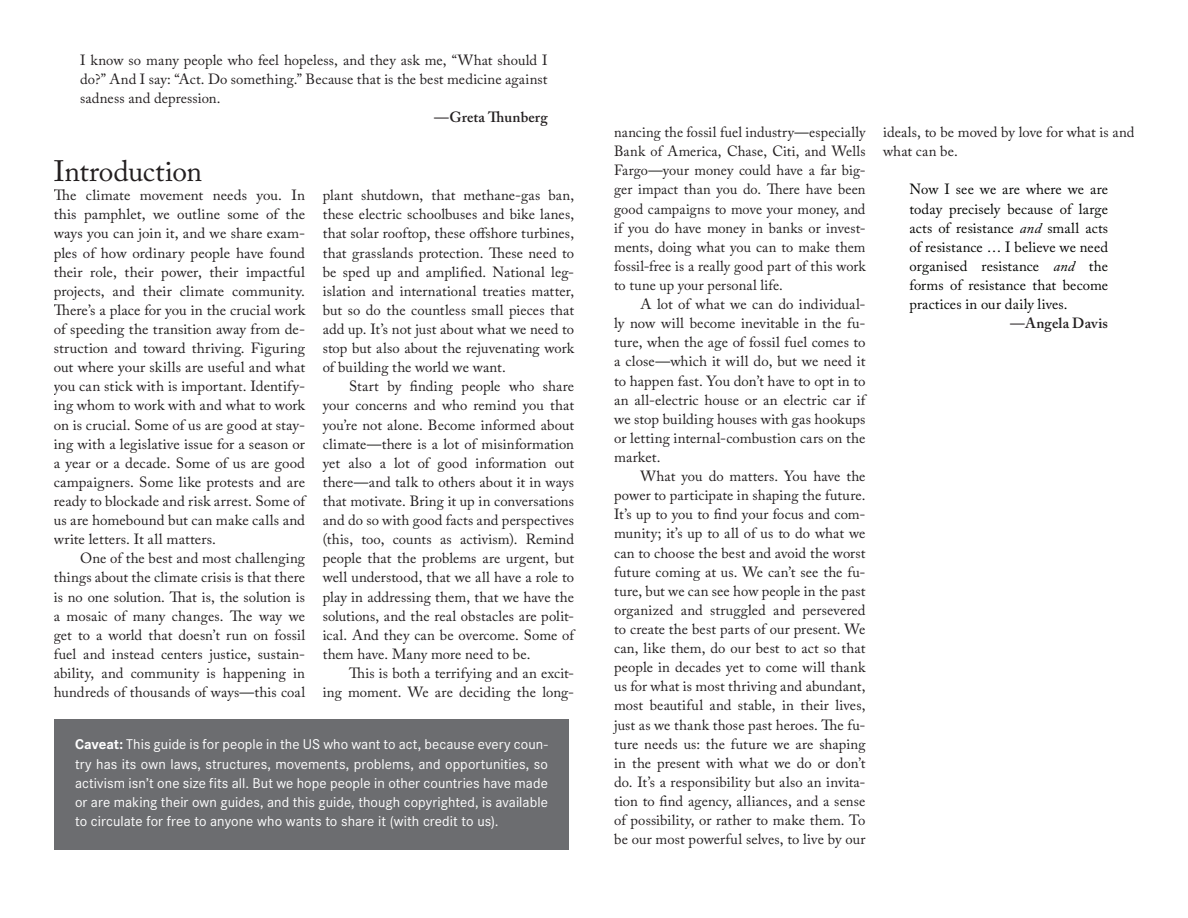
<style>
.page{position:relative;width:1188px;height:918px;background:#fff}
.page>*{position:absolute;margin:0;border:0;box-sizing:border-box;transform-origin:0 0}
.t1{font:29.4px "Adobe Caslon Pro";letter-spacing:-.01em;color:#231f20}
.t2{font:14.7px/19px "Adobe Caslon Pro";letter-spacing:.005em;color:#231f20;text-align:justify}
.t3{font:14.7px/19px "Corporate S";letter-spacing:.005em;color:#fff;text-align:justify}
.t4{font:14.7px/19px "Adobe Caslon Pro";letter-spacing:.005em;color:#040503;text-align:justify}
.t5{font:600 14.7px "Adobe Caslon Pro";letter-spacing:.01em;color:#231f20}
.s1{color:#040503}
.s2{font-weight:700}
.s3{font-style:italic}
</style>
<div class="page">
<div style="left:54px;top:719px;width:515px;height:130px;background:#6c6d70"></div>
<p class="t2" style="left:80px;top:50px;width:469px">I know so many people who feel hopeless, and they ask me, “What should I do?” And I say: “Act. Do something.” Because that is the best medicine against sadness and depression.</p>
<p class="t5" style="left:434px;top:109px;width:115px">—Greta Thunberg</p>
<h1 class="t1" style="left:54px;top:154px;width:150px">Introduction</h1>
<p class="t2" style="left:54px;top:186px;width:253px">The climate movement needs you. In this pamphlet, we outline some of the ways you can join it, and we share exam&shy;ples of how ordinary people have found their role, their power, their impactful projects, and their climate community.<br>There’s a place for you in the crucial work of speeding the transition away from de&shy;struction and toward thriving. Figuring out where your skills are useful and what you can stick with is important. Identify&shy;ing whom to work with and what to work on is crucial. Some of us are good at stay&shy;ing with a legislative issue for a season or a year or a decade. Some of us are good campaigners. Some like protests and are ready to blockade and risk arrest. Some of us are homebound but can make calls and write letters. It all matters.</p>
<p class="t2" style="left:54px;top:549px;width:253px;text-indent:26px">One of the best and most challenging things about the climate crisis is that there is no one solution. That is, the solution is a mosaic of many changes. The way we get to a world that doesn’t run on fossil fuel and instead centers justice, sustain&shy;ability, and community is happening in hundreds of thousands of ways<span class="s1">—</span>this coal</p>
<h1 class="t1" style="left:76px;top:54px;width:382px">Give Your Own Life a Tune-Up</h1>
<p class="t2" style="left:323px;top:186px;width:253px">plant shutdown, that methane-gas ban, these electric schoolbuses and bike lanes, that solar rooftop, these offshore turbines, that grasslands protection. These need to be sped up and amplified. National leg&shy;islation and international treaties matter, but so do the countless small pieces that add up. It’s not just about what we need to stop but also about the rejuvenating work of building the world we want.</p>
<p class="t2" style="left:323px;top:377px;width:253px;text-indent:26px">Start by finding people who share your concerns and who remind you that you’re not alone. Become informed about climate<span class="s1">—</span>there is a lot of misinformation yet also a lot of good information out there<span class="s1">—</span>and talk to others about it in ways that motivate. Bring it up in conversations and do so with good facts and perspectives (this, too, counts as activism). Remind people that the problems are urgent, but well understood, that we all have a role to play in addressing them, that we have the solutions, and the real obstacles are polit&shy;ical. And they can be overcome. Some of them have. Many more need to be.</p>
<p class="t2" style="left:323px;top:663px;width:253px;text-align:right">This is both a terrifying and an excit-<br>ing moment. We are deciding the long-</p>
<p class="t3" style="left:75px;top:735px;width:474px"><span class="s2">Caveat:</span> This guide is for people in the US who want to act, because every coun&shy;try has its own laws, structures, movements, problems, and opportunities, so activism isn’t one size fits all. But we hope people in other countries have made or are making their own guides, and this guide, though copyrighted, is available to circulate for free to anyone who wants to share it (with credit to us).</p>
<p class="t2" style="left:614px;top:123px;width:253px">nancing the fossil fuel industry<span class="s1">—</span>especially Bank of America, Chase, Citi, and Wells Fargo<span class="s1">—</span>your money could have a far big&shy;ger impact than you do. There have been good campaigns to move your money, and if you do have money in banks or invest&shy;ments, doing what you can to make them fossil-free is a really good part of this work to tune up your personal life.</p>
<p class="t2" style="left:614px;top:294px;width:253px;text-indent:26px">A lot of what we can do individual&shy;ly now will become inevitable in the fu&shy;ture, when the age of fossil fuel comes to a close<span class="s1">—</span>which it will do, but we need it to happen fast. You don’t have to opt in to an all-electric house or an electric car if we stop building houses with gas hookups or letting internal-combustion cars on the market.</p>
<p class="t2" style="left:614px;top:466px;width:253px;text-indent:26px">What you do matters. You have the power to participate in shaping the future.<br>It’s up to you to find your focus and com&shy;munity; it’s up to all of us to do what we can to choose the best and avoid the worst future coming at us. We can’t see the fu&shy;ture, but we can see how people in the past organized and struggled and persevered to create the best parts of our present. We can, like them, do our best to act so that people in decades yet to come will thank us for what is most thriving and abundant, most beautiful and stable, in their lives, just as we thank those past heroes. The fu&shy;ture needs us: the future we are shaping in the present with what we do or don’t do. It’s a responsibility but also an invita&shy;tion to find agency, alliances, and a sense of possibility, or rather to make them. To be our most powerful selves, to live by our</p>
<p class="t2" style="left:883px;top:123px;width:253px">ideals, to be moved by love for what is and what can be.</p>
<p class="t4" style="left:910px;top:180px;width:200px">Now I see we are where we are today precisely because of large acts of resistance <span class="s3">and</span> small acts of resistance … I believe we need organised resistance <span class="s3">and</span> the forms of resistance that become practices in our daily lives.</p>
<p class="t5" style="left:1010px;top:315px;width:99px">—Angela Davis</p>
</div>
